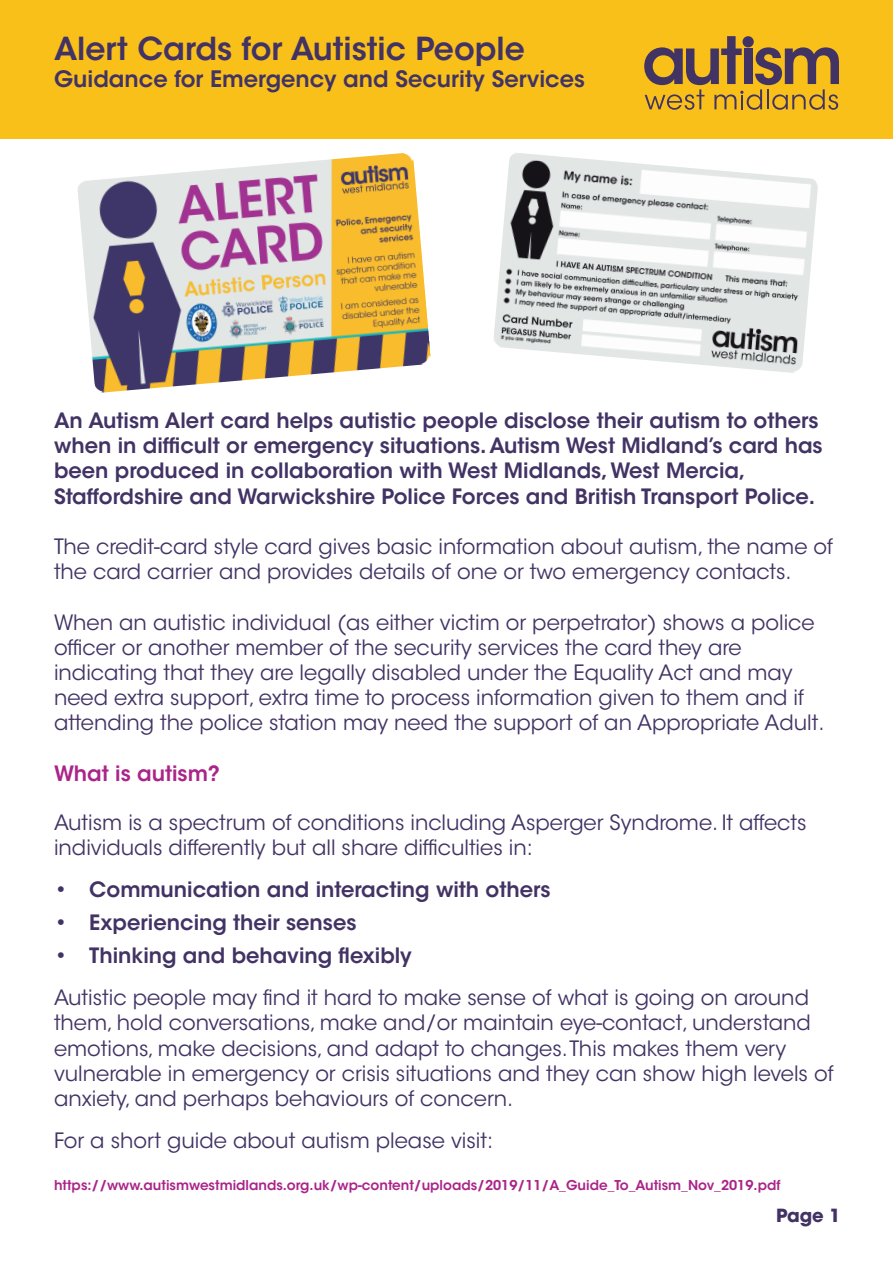
<style>
.page{position:relative;width:893px;height:1263px;background:#fff}
.page>*{position:absolute;margin:0;border:0;box-sizing:border-box;transform-origin:0 0}
.t1{font:600 31.5px "ITC Avant Garde Std";color:#423364}
.t2{font:600 22.5px "ITC Avant Garde Std";color:#423364}
.t3{font:21px/25.2px "ITC Avant Garde Std";color:#423364}
.t4{font:600 21px/33px "ITC Avant Garde Std";color:#423364}
.t5{font:600 21px "ITC Avant Garde Std";color:#aa2489}
.t6{font:700 18px "ITC Avant Garde Std";color:#423364}
.t7{font:600 13.5px "ITC Avant Garde Std";color:#aa2489}
</style>
<div class="page">
<div style="left:0;top:0;width:893px;height:138px;background:#f9c01a"></div>
<svg style="left:644px;top:36px;width:195px;height:74px"></svg>
<img style="left:78px;top:153px;width:353px;height:240px">
<img style="left:493px;top:153px;width:325px;height:220px">
<h1 class="t1" style="left:54px;top:29px;width:472px">Alert Cards for Autistic People</h1>
<p class="t2" style="left:54px;top:65px;width:532px">Guidance for Emergency and Security Services</p>
<p class="t4" style="left:54px;top:408px;width:770px;line-height:25.2px">An Autism Alert card helps autistic people disclose their autism to others when in difficult or emergency situations. Autism West Midland’s card has been produced in collaboration with West Midlands, West Mercia, Staffordshire and Warwickshire Police Forces and British Transport Police.</p>
<p class="t3" style="left:54px;top:534px;width:781px">The credit-card style card gives basic information about autism, the name of the card carrier and provides details of one or two emergency contacts.</p>
<p class="t3" style="left:54px;top:610px;width:772px">When an autistic individual (as either victim or perpetrator) shows a police officer or another member of the security services the card they are indicating that they are legally disabled under the Equality Act and may need extra support, extra time to process information given to them and if attending the police station may need the support of an Appropriate Adult.</p>
<p class="t5" style="left:54px;top:760px;width:168px">What is autism?</p>
<p class="t3" style="left:54px;top:810px;width:754px">Autism is a spectrum of conditions including Asperger Syndrome. It affects individuals differently but all share difficulties in:</p>
<p class="t4" style="left:89px;top:873px;width:463px">Communication and interacting with others<br>Experiencing their senses<br>Thinking and behaving flexibly</p>
<p class="t3" style="left:54px;top:985px;width:781px">Autistic people may find it hard to make sense of what is going on around them, hold conversations, make and/or maintain eye-contact, understand emotions, make decisions, and adapt to changes. This makes them very vulnerable in emergency or crisis situations and they can show high levels of anxiety, and perhaps behaviours of concern.</p>
<p class="t3" style="left:54px;top:1128px;width:441px">For a short guide about autism please visit:</p>
<p class="t7" style="left:54px;top:1176px;width:728px">https://www.autismwestmidlands.org.uk/wp-content/uploads/2019/11/A_Guide_To_Autism_Nov_2019.pdf</p>
<p class="t4" style="left:54px;top:873px;width:15px;text-align:justify">• • •</p>
<p class="t6" style="left:776px;top:1204px;width:66px">Page 1</p>
</div>
